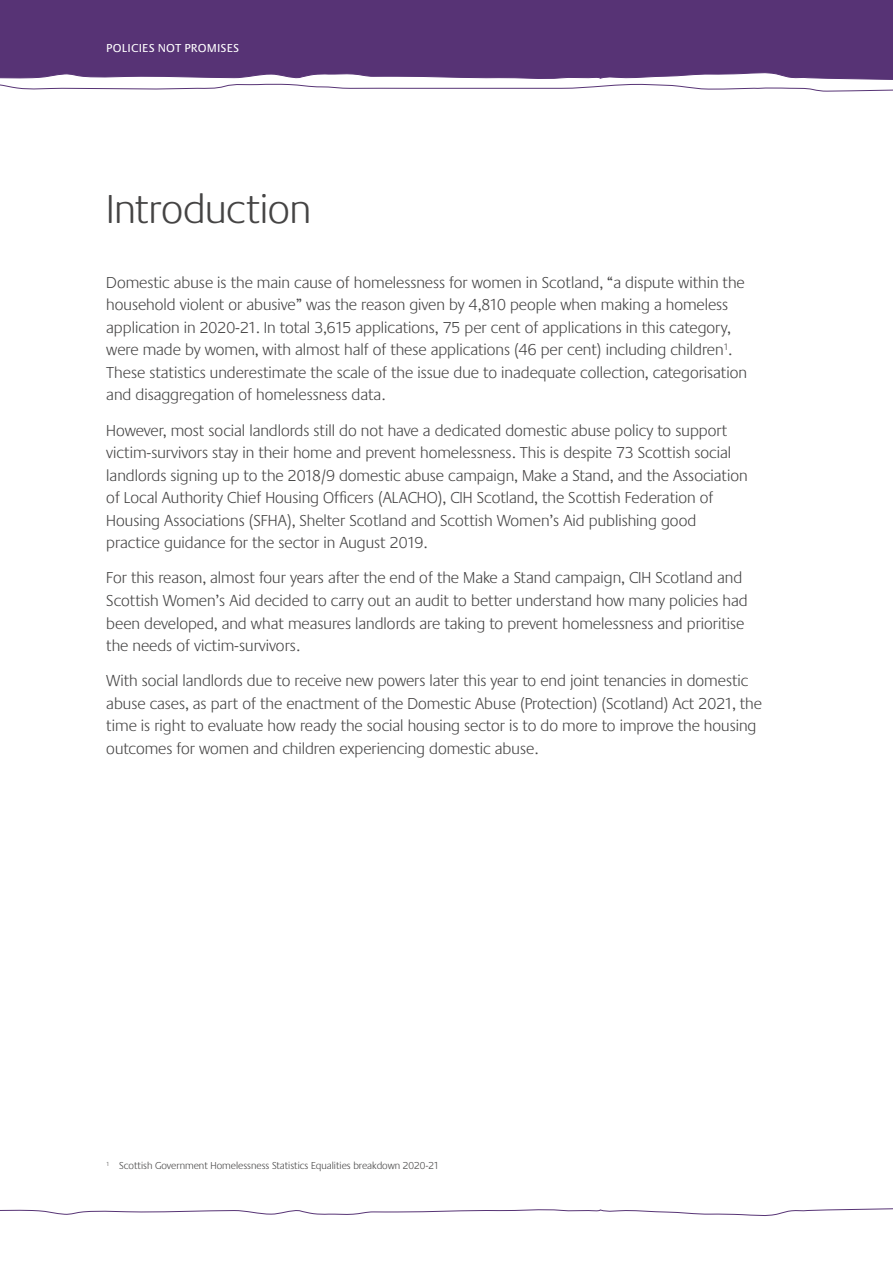
<style>
.page{position:relative;width:893px;height:1263px;background:#fff}
.page>*{position:absolute;margin:0;border:0;box-sizing:border-box;transform-origin:0 0}
.t1{font:300 42px "Praxis EF";letter-spacing:-.01em;color:#454444}
.t2{font:300 16.5px/22.5px "Praxis EF";color:#454444}
.t3{font:12px "Praxis EF";letter-spacing:.01em;color:#fff}
.t4{font:300 10.5px "Praxis EF";color:#454444}
</style>
<div class="page">
<div style="left:0;top:0;width:893px;height:81px;background:#573375"></div>
<svg style="left:0;top:1208px;width:893px;height:8px"></svg>
<svg style="left:0;top:72px;width:893px;height:20px"></svg>
<p class="t3" style="left:106px;top:41px;width:134px">POLICIES NOT PROMISES</p>
<h1 class="t1" style="left:106px;top:187px;width:206px">Introduction</h1>
<p class="t2" style="left:106px;top:272px;width:642px">Domestic abuse is the main cause of homelessness for women in Scotland, “a dispute within the household violent or abusive” was the reason given by 4,810 people when making a homeless application in 2020-21. In total 3,615 applications, 75 per cent of applications in this category, were made by women, with almost half of these applications (46 per cent) including children<sup>1</sup>.<br>These statistics underestimate the scale of the issue due to inadequate collection, categorisation and disaggregation of homelessness data.</p>
<p class="t2" style="left:106px;top:419px;width:643px">However, most social landlords still do not have a dedicated domestic abuse policy to support victim-survivors stay in their home and prevent homelessness. This is despite 73 Scottish social landlords signing up to the 2018/9 domestic abuse campaign, Make a Stand, and the Association of Local Authority Chief Housing Officers (ALACHO), CIH Scotland, the Scottish Federation of Housing Associations (SFHA), Shelter Scotland and Scottish Women’s Aid publishing good practice guidance for the sector in August 2019.</p>
<p class="t2" style="left:106px;top:567px;width:643px">For this reason, almost four years after the end of the Make a Stand campaign, CIH Scotland and Scottish Women’s Aid decided to carry out an audit to better understand how many policies had been developed, and what measures landlords are taking to prevent homelessness and prioritise the needs of victim-survivors.</p>
<p class="t2" style="left:106px;top:670px;width:657px">With social landlords due to receive new powers later this year to end joint tenancies in domestic abuse cases, as part of the enactment of the Domestic Abuse (Protection) (Scotland) Act 2021, the time is right to evaluate how ready the social housing sector is to do more to improve the housing outcomes for women and children experiencing domestic abuse.</p>
<p class="t4" style="left:106px;top:1160px;width:334px"><sup>1</sup> Scottish Government Homelessness Statistics Equalities breakdown 2020-21</p>
</div>
